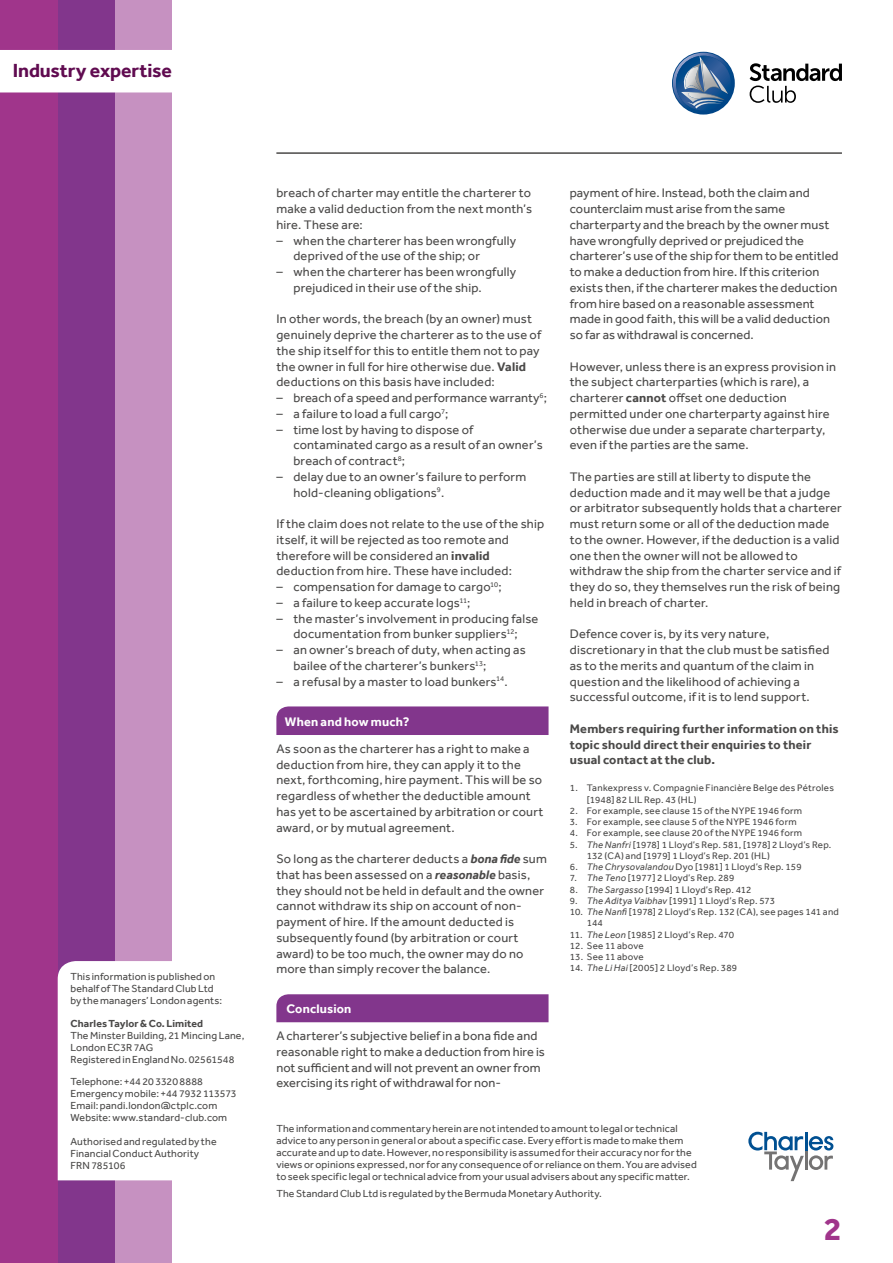
<style>
.page{position:relative;width:893px;height:1263px;background:#fff}
.page>*{position:absolute;margin:0;border:0;box-sizing:border-box;transform-origin:0 0}
.t1{font:700 33px "Effra";color:#a0358b}
.t2{font:700 19.5px "Effra";letter-spacing:-.005em;color:#600b50}
.t3{font:12.75px/15.8px "Effra";letter-spacing:.015em;color:#4a4948}
.t4{font:700 12.75px/15.8px "Effra";letter-spacing:.015em;color:#4a4948}
.t5{font:700 12.75px "Effra";letter-spacing:.015em;color:#fff}
.t6{font:10.5px/12px "Effra";letter-spacing:.015em;color:#4a4948}
.t7{font:700 10.5px "Effra";letter-spacing:.01em;color:#4a4948}
.t8{font:9.75px/11.2px "Effra";letter-spacing:.02em;color:#4a4948}
.s1{font-weight:700}
.s2{font-weight:700;font-style:italic}
.s3{font-style:italic}
</style>
<div class="page">
<div style="left:114px;top:0;width:57px;height:1263px;background:#c691c1"></div>
<div style="left:57px;top:0;width:57px;height:1263px;background:#82368c"></div>
<div style="left:0;top:0;width:58px;height:1263px;background:#a0358b"></div>
<svg style="left:750px;top:63px;width:92px;height:40px"></svg>
<svg style="left:673px;top:53px;width:61px;height:61px"></svg>
<img style="left:688px;top:93px;width:33px;height:6px">
<img style="left:684px;top:67px;width:18px;height:24px">
<div style="left:0;top:50px;width:171px;height:42px;background:#fff"></div>
<hr style="left:276px;top:152px;width:566px;height:2px;background:#4a4948">
<svg style="left:748px;top:1132px;width:85px;height:49px"></svg>
<div style="left:58px;top:961px;width:113px;height:219px;background:#fff"></div>
<div style="left:276px;top:706px;width:273px;height:29px;background:#82368c"></div>
<div style="left:276px;top:994px;width:273px;height:28px;background:#82368c"></div>
<h2 class="t2" style="left:13px;top:59px;width:161px">Industry expertise</h2>
<p class="t6" style="left:70px;top:970px;width:153px">This information is published on behalf of The Standard Club Ltd by the managers’ London agents:</p>
<p class="t7" style="left:70px;top:1017px;width:134px">Charles Taylor &amp; Co. Limited</p>
<p class="t6" style="left:70px;top:1029px;width:175px">The Minster Building, 21 Mincing Lane,<br>London EC3R 7AG<br>Registered in England No. 02561548</p>
<p class="t6" style="left:70px;top:1076px;width:168px">Telephone: +44 20 3320 8888<br>Emergency mobile: +44 7932 113573<br>Email: pandi.london@ctplc.com<br>Website: www.standard-club.com</p>
<p class="t6" style="left:70px;top:1136px;width:148px">Authorised and regulated by the<br>Financial Conduct Authority<br>FRN 785106</p>
<p class="t3" style="left:276px;top:185px;width:257px;text-align:justify">breach of charter may entitle the charterer to make a valid deduction from the next month’s hire. These are:</p>
<p class="t3" style="left:293px;top:232px;width:224px;text-indent:-17px">– when the charterer has been wrongfully deprived of the use of the ship; or</p>
<p class="t3" style="left:293px;top:264px;width:224px;text-indent:-17px">– when the charterer has been wrongfully prejudiced in their use of the ship.</p>
<p class="t3" style="left:276px;top:311px;width:266px">In other words, the breach (by an owner) must genuinely deprive the charterer as to the use of the ship itself for this to entitle them not to pay the owner in full for hire otherwise due. <span class="s1">Valid </span>deductions on this basis have included:</p>
<p class="t3" style="left:276px;top:390px;width:272px">– breach of a speed and performance warranty<sup>6</sup>;</p>
<p class="t3" style="left:276px;top:405px;width:173px">– a failure to load a full cargo<sup>7</sup>;</p>
<p class="t3" style="left:293px;top:421px;width:251px;text-indent:-17px">– time lost by having to dispose of contaminated cargo as a result of an owner’s breach of contract<sup>8</sup>;</p>
<p class="t3" style="left:293px;top:468px;width:234px;text-indent:-17px">– delay due to an owner’s failure to perform hold-cleaning obligations<sup>9</sup>.</p>
<p class="t3" style="left:276px;top:516px;width:269px">If the claim does not relate to the use of the ship itself, it will be rejected as too remote and therefore will be considered an <span class="s1">invalid </span>deduction from hire. These have included:</p>
<p class="t3" style="left:276px;top:579px;width:227px">– compensation for damage to cargo<sup>10</sup>;</p>
<p class="t3" style="left:276px;top:594px;width:196px">– a failure to keep accurate logs<sup>11</sup>;</p>
<p class="t3" style="left:276px;top:610px;width:264px;text-align:center">– the master’s involvement in producing false documentation from bunker suppliers<sup>12</sup>;</p>
<p class="t3" style="left:293px;top:642px;width:234px;text-indent:-17px">– an owner’s breach of duty, when acting as bailee of the charterer’s bunkers<sup>13</sup>;</p>
<p class="t3" style="left:276px;top:673px;width:233px">– a refusal by a master to load bunkers<sup>14</sup>.</p>
<p class="t5" style="left:285px;top:714px;width:126px">When and how much?</p>
<p class="t3" style="left:276px;top:741px;width:268px">As soon as the charterer has a right to make a deduction from hire, they can apply it to the next, forthcoming, hire payment. This will be so regardless of whether the deductible amount has yet to be ascertained by arbitration or court award, or by mutual agreement.</p>
<p class="t3" style="left:276px;top:851px;width:272px">So long as the charterer deducts a <span class="s2">bona fide</span> sum that has been assessed on a <span class="s2">reasonable</span> basis, they should not be held in default and the owner cannot withdraw its ship on account of non&shy;payment of hire. If the amount deducted is subsequently found (by arbitration or court award) to be too much, the owner may do no more than simply recover the balance.</p>
<p class="t5" style="left:286px;top:1001px;width:67px">Conclusion</p>
<p class="t3" style="left:276px;top:1028px;width:270px">A charterer’s subjective belief in a bona fide and reasonable right to make a deduction from hire is not sufficient and will not prevent an owner from exercising its right of withdrawal for non-</p>
<p class="t3" style="left:570px;top:185px;width:270px">payment of hire. Instead, both the claim and counterclaim must arise from the same charterparty and the breach by the owner must have wrongfully deprived or prejudiced the charterer’s use of the ship for them to be entitled to make a deduction from hire. If this criterion exists then, if the charterer makes the deduction from hire based on a reasonable assessment made in good faith, this will be a valid deduction so far as withdrawal is concerned.</p>
<p class="t3" style="left:570px;top:358px;width:268px">However, unless there is an express provision in the subject charterparties (which is rare), a charterer <span class="s1">cannot</span> offset one deduction permitted under one charterparty against hire otherwise due under a separate charterparty, even if the parties are the same.</p>
<p class="t3" style="left:570px;top:468px;width:274px">The parties are still at liberty to dispute the deduction made and it may well be that a judge or arbitrator subsequently holds that a charterer must return some or all of the deduction made to the owner. However, if the deduction is a valid one then the owner will not be allowed to withdraw the ship from the charter service and if they do so, they themselves run the risk of being held in breach of charter.</p>
<p class="t3" style="left:570px;top:626px;width:261px">Defence cover is, by its very nature, discretionary in that the club must be satisfied as to the merits and quantum of the claim in question and the likelihood of achieving a successful outcome, if it is to lend support.</p>
<p class="t4" style="left:570px;top:720px;width:270px">Members requiring further information on this topic should direct their enquiries to their usual contact at the club.</p>
<p class="t8" style="left:587px;top:782px;width:249px;text-indent:-17px">1. Tankexpress v. Compagnie Financière Belge des Pétroles [1948] 82 LIL Rep. 43 (HL)</p>
<p class="t8" style="left:570px;top:805px;width:234px">2. For example, see clause 15 of the NYPE 1946 form</p>
<p class="t8" style="left:570px;top:816px;width:228px">3. For example, see clause 5 of the NYPE 1946 form</p>
<p class="t8" style="left:570px;top:827px;width:234px">4. For example, see clause 20 of the NYPE 1946 form</p>
<p class="t8" style="left:587px;top:839px;width:246px;text-indent:-17px">5. <span class="s3">The Nanfri</span> [1978] 1 Lloyd’s Rep. 581, [1978] 2 Lloyd’s Rep.<br>132 (CA) and [1979] 1 Lloyd’s Rep. 201 (HL)</p>
<p class="t8" style="left:570px;top:861px;width:233px">6. <span class="s3">The Chrysovalandou</span> Dyo [1981] 1 Lloyd’s Rep. 159</p>
<p class="t8" style="left:570px;top:872px;width:166px">7. <span class="s3">The Teno</span> [1977] 2 Lloyd’s Rep. 289</p>
<p class="t8" style="left:570px;top:884px;width:183px">8. <span class="s3">The Sargasso</span> [1994] 1 Lloyd’s Rep. 412</p>
<p class="t8" style="left:570px;top:895px;width:207px">9. <span class="s3">The Aditya Vaibhav</span> [1991] 1 Lloyd’s Rep. 573</p>
<p class="t8" style="left:587px;top:906px;width:254px;text-indent:-17px">10. <span class="s3">The Nanfi</span> [1978] 2 Lloyd’s Rep. 132 (CA), see pages 141 and<br>144</p>
<p class="t8" style="left:570px;top:929px;width:166px">11. <span class="s3">The Leon</span> [1985] 2 Lloyd’s Rep. 470</p>
<p class="t8" style="left:570px;top:940px;width:75px">12. See 11 above</p>
<p class="t8" style="left:570px;top:951px;width:75px">13. See 11 above</p>
<p class="t8" style="left:570px;top:962px;width:169px">14. <span class="s3">The Li Hai</span> [2005] 2 Lloyd’s Rep. 389</p>
<p class="t6" style="left:276px;top:1122px;width:422px">The information and commentary herein are not intended to amount to legal or technical advice to any person in general or about a specific case. Every effort is made to make them accurate and up to date. However, no responsibility is assumed for their accuracy nor for the views or opinions expressed, nor for any consequence of or reliance on them. You are advised to seek specific legal or technical advice from your usual advisers about any specific matter.</p>
<p class="t6" style="left:276px;top:1187px;width:327px">The Standard Club Ltd is regulated by the Bermuda Monetary Authority.</p>
<h1 class="t1" style="left:824px;top:1209px;width:19px">2</h1>
</div>
